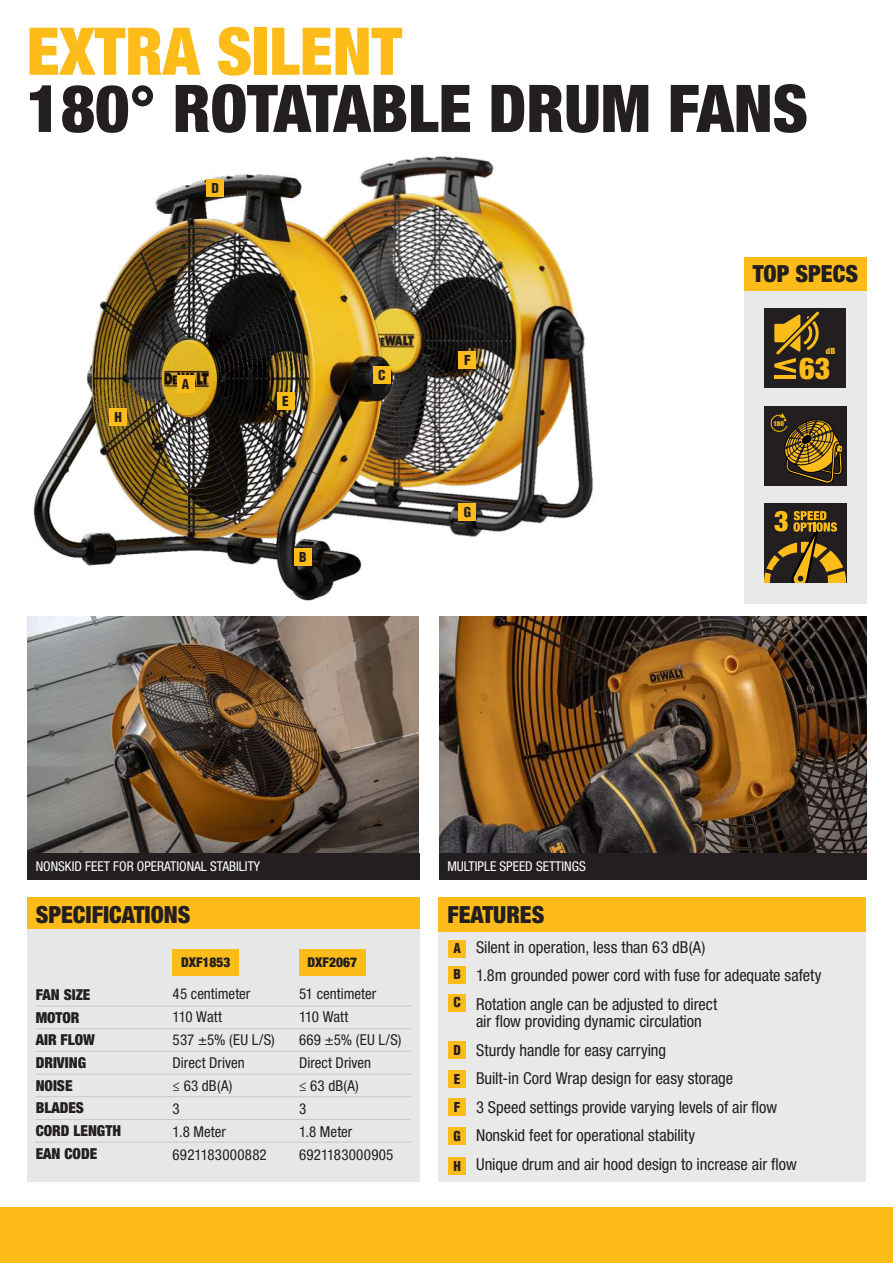
<style>
.page{position:relative;width:893px;height:1263px;background:#fff}
.page>*{position:absolute;margin:0;border:0;box-sizing:border-box;transform-origin:0 0}
.t1{font:900 condensed 65.85px "Helvetica Neue LT Std";color:#231f20}
.t2{font:900 condensed 65.85px "Helvetica Neue LT Std";color:#fdbc19}
.t3{font:900 condensed 30.15px "Helvetica Neue LT Std";color:#fdbc19}
.t4{font:900 condensed 23.7px "Helvetica Neue LT Std";color:#231f20}
.t5{font:condensed 16.5px/28.5px "Helvetica Neue LT Std";letter-spacing:-.005em;color:#231f20}
.t6{font:900 condensed 15.15px/22.6px "Helvetica Neue LT Std";color:#231f20}
.t7{font:condensed 15px/23px "Helvetica Neue LT Std";letter-spacing:.005em;color:#231f20}
.t8{font:condensed 13.5px "Helvetica Neue LT Std";color:#fff}
.t9{font:900 condensed 13.5px "Helvetica Neue LT Std";color:#231f20}
.t10{font:900 condensed 13.35px "Helvetica LT Std";color:#231f20}
.t11{font:900 condensed 8.55px "Helvetica Neue LT Std";color:#fdbc19}
.t12{font:900 condensed 6.9px "Helvetica Neue LT Std";color:#fdbc19}
</style>
<div class="page">
<img style="left:403px;top:156px;width:191px;height:381px">
<img style="left:33px;top:160px;width:370px;height:441px">
<div style="left:27px;top:897px;width:392px;height:34px;background:#fdbc19"></div>
<div style="left:27px;top:929px;width:392px;height:252px;background:#e6e7e9"></div>
<div style="left:439px;top:931px;width:427px;height:250px;background:#e9e9e9"></div>
<div style="left:448px;top:940px;width:18px;height:17px;background:#fdbc19"></div>
<div style="left:177px;top:375px;width:17px;height:17px;background:#fdbc19"></div>
<div style="left:448px;top:966px;width:18px;height:17px;background:#fdbc19"></div>
<div style="left:294px;top:548px;width:17px;height:18px;background:#fdbc19"></div>
<div style="left:448px;top:994px;width:18px;height:17px;background:#fdbc19"></div>
<div style="left:373px;top:367px;width:17px;height:17px;background:#fdbc19"></div>
<div style="left:448px;top:1041px;width:18px;height:17px;background:#fdbc19"></div>
<div style="left:206px;top:179px;width:18px;height:17px;background:#fdbc19"></div>
<div style="left:448px;top:1070px;width:18px;height:17px;background:#fdbc19"></div>
<div style="left:277px;top:392px;width:17px;height:18px;background:#fdbc19"></div>
<div style="left:448px;top:1099px;width:18px;height:17px;background:#fdbc19"></div>
<div style="left:459px;top:351px;width:17px;height:18px;background:#fdbc19"></div>
<div style="left:448px;top:1127px;width:18px;height:17px;background:#fdbc19"></div>
<div style="left:459px;top:503px;width:17px;height:17px;background:#fdbc19"></div>
<div style="left:448px;top:1157px;width:18px;height:17px;background:#fdbc19"></div>
<div style="left:109px;top:408px;width:18px;height:17px;background:#fdbc19"></div>
<div style="left:439px;top:897px;width:427px;height:34px;background:#fdbc19"></div>
<div style="left:744px;top:291px;width:123px;height:313px;background:#e9e9e9"></div>
<div style="left:744px;top:257px;width:123px;height:34px;background:#fdbc19"></div>
<div style="left:27px;top:853px;width:392px;height:26px;background:#231f20"></div>
<hr style="left:36px;top:1005px;width:375px;height:1px;background:#c6caca">
<hr style="left:36px;top:1028px;width:375px;height:1px;background:#c6caca">
<hr style="left:36px;top:1051px;width:375px;height:1px;background:#c6caca">
<hr style="left:36px;top:1073px;width:375px;height:1px;background:#c6caca">
<hr style="left:36px;top:1096px;width:375px;height:1px;background:#c6caca">
<hr style="left:36px;top:1119px;width:375px;height:1px;background:#c6caca">
<hr style="left:36px;top:1142px;width:375px;height:1px;background:#c6caca">
<div style="left:439px;top:853px;width:427px;height:26px;background:#231f20"></div>
<div style="left:173px;top:949px;width:66px;height:27px;background:#fdbc19"></div>
<div style="left:299px;top:949px;width:67px;height:27px;background:#fdbc19"></div>
<div style="left:0;top:1208px;width:893px;height:55px;background:#fdbc19"></div>
<div style="left:765px;top:309px;width:81px;height:79px;background:#231f20"></div>
<svg style="left:774px;top:311px;width:45px;height:62px"></svg>
<hr style="left:774px;top:375px;width:22px;height:4px;background:#fdbc19">
<div style="left:764px;top:503px;width:82px;height:80px;background:#231f20"></div>
<svg style="left:764px;top:511px;width:81px;height:72px"></svg>
<img style="left:27px;top:617px;width:392px;height:236px">
<img style="left:439px;top:617px;width:428px;height:236px">
<div style="left:765px;top:406px;width:82px;height:80px;background:#231f20"></div>
<svg style="left:770px;top:413px;width:73px;height:71px"></svg>
<h1 class="t2" style="left:27px;top:11px;width:377px">EXTRA SILENT</h1>
<h1 class="t1" style="left:27px;top:68px;width:783px">180° ROTATABLE DRUM FANS</h1>
<p class="t10" style="left:211px;top:179px;width:9px">D</p>
<p class="t10" style="left:114px;top:408px;width:9px">H</p>
<p class="t10" style="left:182px;top:375px;width:9px">A</p>
<p class="t10" style="left:282px;top:393px;width:8px">E</p>
<p class="t10" style="left:299px;top:548px;width:9px">B</p>
<p class="t10" style="left:378px;top:367px;width:9px">C</p>
<p class="t10" style="left:464px;top:351px;width:8px">F</p>
<p class="t10" style="left:464px;top:503px;width:9px">G</p>
<h3 class="t4" style="left:753px;top:259px;width:107px">TOP SPECS</h3>
<p class="t11" style="left:826px;top:346px;width:11px">dB</p>
<h2 class="t3" style="left:799px;top:350px;width:33px">63</h2>
<p class="t12" style="left:773px;top:419px;width:12px">180</p>
<p class="t8" style="left:36px;top:858px;width:226px">NONSKID FEET FOR OPERATIONAL STABILITY</p>
<p class="t8" style="left:447px;top:858px;width:140px">MULTIPLE SPEED SETTINGS</p>
<h3 class="t4" style="left:36px;top:900px;width:156px">SPECIFICATIONS</h3>
<h3 class="t4" style="left:447px;top:900px;width:99px">FEATURES</h3>
<p class="t6" style="left:36px;top:983px;width:87px">FAN SIZE<br>MOTOR<br>AIR FLOW<br>DRIVING<br>NOISE<br>BLADES<br>CORD LENGTH<br>EAN CODE</p>
<p class="t9" style="left:181px;top:954px;width:51px">DXF1853</p>
<p class="t7" style="left:173px;top:982px;width:104px">45 centimeter<br>110 Watt<br>537 ±5% (EU L/S)<br>Direct Driven<br>≤ 63 dB(A)<br>3<br>1.8 Meter<br>6921183000882</p>
<p class="t9" style="left:308px;top:954px;width:51px">DXF2067</p>
<p class="t7" style="left:299px;top:982px;width:104px">51 centimeter<br>110 Watt<br>669 ±5% (EU L/S)<br>Direct Driven<br>≤ 63 dB(A)<br>3<br>1.8 Meter<br>6921183000905</p>
<p class="t10" style="left:453px;top:940px;width:9px">A</p>
<p class="t10" style="left:453px;top:966px;width:9px">B</p>
<p class="t10" style="left:453px;top:994px;width:9px">C</p>
<p class="t10" style="left:453px;top:1041px;width:9px">D</p>
<p class="t10" style="left:454px;top:1070px;width:8px">E</p>
<p class="t10" style="left:454px;top:1099px;width:8px">F</p>
<p class="t10" style="left:453px;top:1127px;width:9px">G</p>
<p class="t10" style="left:453px;top:1157px;width:9px">H</p>
<p class="t5" style="left:476px;top:932px;width:347px">Silent in operation, less than 63 dB(A)<br>1.8m grounded power cord with fuse for adequate safety<br>Rotation angle can be adjusted to direct</p>
<p class="t5" style="left:476px;top:1007px;width:322px">air flow providing dynamic circulation<br>Sturdy handle for easy carrying<br>Built-in Cord Wrap design for easy storage<br>3 Speed settings provide varying levels of air flow Nonskid feet for operational stability<br>Unique drum and air hood design to increase air flow</p>
</div>
